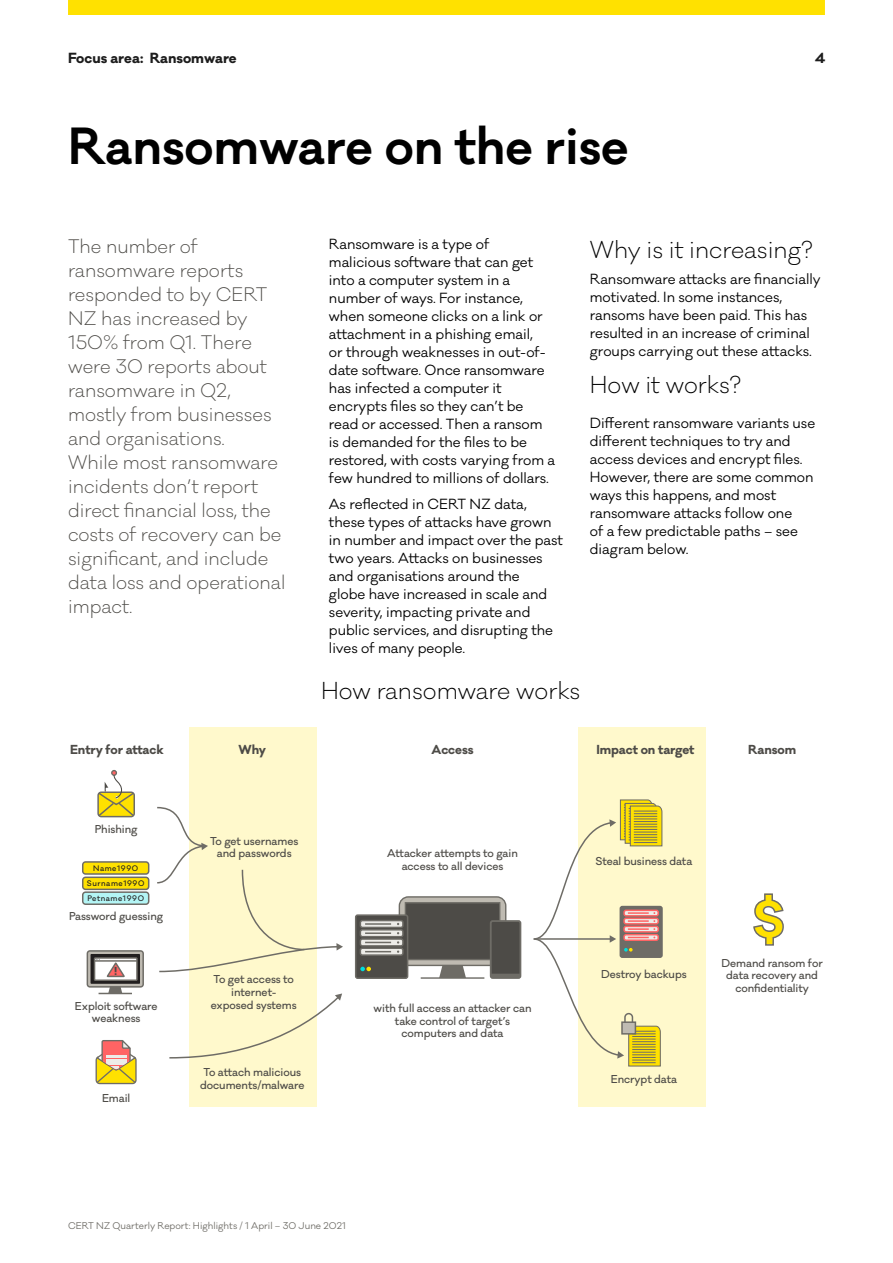
<style>
.page{position:relative;width:893px;height:1263px;background:#fff}
.page>*{position:absolute;margin:0;border:0;box-sizing:border-box;transform-origin:0 0}
.t1{font:700 48.3px "Galano Classic";color:#ffe100}
.Header_1{font:600 48px "Galano Classic";color:#000}
.Header_3{font:300 22.5px "Galano Classic";color:#000}
.Body{font:300 22.5px "Galano Classic";color:#000}
.Intro_large{font:300 18px/24px "Galano Classic";color:#4d4b47}
.Body-2{font:13.5px/18px "Galano Classic";color:#000}
.Page_title{font:700 13.5px "Galano Classic";color:#1d1d1d}
.t2{font:700 12px "Galano Classic";letter-spacing:-.005em;color:#4d4b47}
.t3{font:700 10.65px "Galano Classic";color:#4d4b47}
.t4{font:500 10.5px/12.6px "Galano Classic";letter-spacing:-.005em;color:#4d4b47;text-align:center}
.t5{font:9px "Galano Classic";color:#6e6c66}
.t6{font:500 7.35px/15.1px "Galano Classic";letter-spacing:.075em;color:#221f1f;text-align:center}
</style>
<div class="page">
<div style="left:68px;top:0;width:757px;height:15px;background:#ffe100"></div>
<div style="left:189px;top:728px;width:128px;height:379px;background:#fff9cc"></div>
<div style="left:578px;top:728px;width:128px;height:379px;background:#fff9cc"></div>
<svg style="left:157px;top:806px;width:186px;height:167px"></svg>
<svg style="left:169px;top:993px;width:173px;height:66px"></svg>
<svg style="left:87px;top:951px;width:56px;height:36px"></svg>
<div style="left:87px;top:950px;width:57px;height:37px;border:2px solid #6e6c66;border-radius:3px"></div>
<div style="left:91px;top:954px;width:49px;height:30px;background:#221f1f"></div>
<svg style="left:108px;top:987px;width:14px;height:6px"></svg>
<hr style="left:99px;top:993px;width:33px;height:1px;background:#6e6c66">
<div style="left:95px;top:958px;width:42px;height:22px;background:#fff"></div>
<div style="left:94px;top:957px;width:44px;height:24px;border:2px solid #6e6c66"></div>
<hr style="left:95px;top:960px;width:42px;height:2px;background:#6e6c66">
<svg style="left:106px;top:961px;width:20px;height:17px"></svg>
<div style="left:399px;top:897px;width:107px;height:68px;background:linear-gradient(to right,#bfbbb2,#bfbbb2);border-radius:9px"></div>
<div style="left:399px;top:896px;width:107px;height:70px;border:1px solid #6e6c66;border-radius:9px"></div>
<div style="left:405px;top:903px;width:95px;height:56px;background:#4d4b47"></div>
<div style="left:405px;top:902px;width:95px;height:58px;border:1px solid #6e6c66"></div>
<svg style="left:439px;top:965px;width:27px;height:12px"></svg>
<hr style="left:421px;top:977px;width:63px;height:2px;background:#6e6c66">
<div style="left:83px;top:862px;width:66px;height:12px;background:#ffe100;border-radius:3px"></div>
<div style="left:82px;top:861px;width:67px;height:14px;border:2px solid #6e6c66;border-radius:3px"></div>
<div style="left:83px;top:877px;width:66px;height:12px;background:#ffe100;border-radius:3px"></div>
<div style="left:82px;top:876px;width:67px;height:14px;border:2px solid #6e6c66;border-radius:3px"></div>
<div style="left:83px;top:892px;width:66px;height:12px;background:#b3f5f5;border-radius:3px"></div>
<div style="left:82px;top:891px;width:67px;height:14px;border:2px solid #6e6c66;border-radius:3px"></div>
<div style="left:356px;top:915px;width:52px;height:63px;background:#4d4b47;border-radius:2px"></div>
<div style="left:355px;top:914px;width:53px;height:65px;border:2px solid #6e6c66;border-radius:2px"></div>
<svg style="left:360px;top:920px;width:43px;height:7px"></svg>
<div style="left:360px;top:920px;width:44px;height:8px;border:2px solid #6e6c66;border-radius:2px"></div>
<svg style="left:360px;top:948px;width:43px;height:7px"></svg>
<div style="left:360px;top:947px;width:44px;height:9px;border:2px solid #6e6c66;border-radius:2px"></div>
<hr style="left:365px;top:923px;width:26px;height:2px;background:#6e6c66">
<svg style="left:360px;top:930px;width:43px;height:7px"></svg>
<div style="left:360px;top:929px;width:44px;height:8px;border:2px solid #6e6c66;border-radius:2px"></div>
<hr style="left:365px;top:932px;width:26px;height:2px;background:#6e6c66">
<svg style="left:360px;top:939px;width:43px;height:7px"></svg>
<div style="left:360px;top:938px;width:44px;height:9px;border:2px solid #6e6c66;border-radius:2px"></div>
<svg style="left:365px;top:942px;width:26px;height:1px"></svg>
<svg style="left:365px;top:951px;width:26px;height:1px"></svg>
<svg style="left:360px;top:967px;width:11px;height:4px"></svg>
<div style="left:491px;top:921px;width:29px;height:57px;background:#4d4b47;border-radius:2px"></div>
<div style="left:490px;top:920px;width:31px;height:59px;border:2px solid #6e6c66;border-radius:2px"></div>
<svg style="left:491px;top:974px;width:29px;height:4px"></svg>
<svg style="left:753px;top:893px;width:31px;height:53px"></svg>
<svg style="left:533px;top:799px;width:130px;height:268px"></svg>
<svg style="left:95px;top:1040px;width:42px;height:45px"></svg>
<svg style="left:97px;top:770px;width:38px;height:48px"></svg>
<p class="Page_title" style="left:68px;top:48px;width:170px">Focus area: Ransomware</p>
<p class="Header_1" style="left:68px;top:114px;width:562px">Ransomware on the rise</p>
<p class="Page_title" style="left:815px;top:48px;width:11px">4</p>
<p class="Intro_large" style="left:68px;top:235px;width:219px">The number of ransomware reports responded to by CERT<br>NZ has increased by<br>150% from Q1. There were 30 reports about ransomware in Q2, mostly from businesses and organisations.<br>While most ransomware incidents don’t report direct financial loss, the costs of recovery can be significant, and include data loss and operational impact.</p>
<p class="Body-2" style="left:329px;top:235px;width:228px">Ransomware is a type of<br>malicious software that can get into a computer system in a number of ways. For instance, when someone clicks on a link or attachment in a phishing email,<br>or through weaknesses in out-of&shy;date software. Once ransomware has infected a computer it encrypts files so they can’t be read or accessed. Then a ransom is demanded for the files to be restored, with costs varying from a few hundred to millions of dollars.</p>
<p class="Body-2" style="left:329px;top:495px;width:236px">As reflected in CERT NZ data, these types of attacks have grown in number and impact over the past two years. Attacks on businesses and organisations around the<br>globe have increased in scale and severity, impacting private and public services, and disrupting the lives of many people.</p>
<p class="Header_3" style="left:321px;top:676px;width:261px">How ransomware works</p>
<p class="Body" style="left:590px;top:235px;width:224px">Why is it increasing?</p>
<p class="Body-2" style="left:590px;top:270px;width:232px">Ransomware attacks are financially motivated. In some instances, ransoms have been paid. This has resulted in an increase of criminal groups carrying out these attacks.</p>
<p class="Header_3" style="left:590px;top:370px;width:153px">How it works?</p>
<p class="Body-2" style="left:590px;top:414px;width:227px">Different ransomware variants use different techniques to try and access devices and encrypt files.<br>However, there are some common ways this happens, and most ransomware attacks follow one<br>of a few predictable paths – see diagram below.</p>
<p class="t2" style="left:70px;top:741px;width:95px">Entry for attack</p>
<p class="t2" style="left:238px;top:741px;width:29px">Why</p>
<p class="t2" style="left:432px;top:741px;width:44px">Access</p>
<p class="t2" style="left:596px;top:741px;width:99px">Impact on target</p>
<p class="t2" style="left:748px;top:741px;width:50px">Ransom</p>
<p class="t4" style="left:95px;top:823px;width:44px">Phishing</p>
<p class="t6" style="left:87px;top:861px;width:59px">Name1990<br>Surname1990<br>Petname1990</p>
<p class="t4" style="left:69px;top:910px;width:95px">Password guessing</p>
<p class="t3" style="left:114px;top:964px;width:5px">!</p>
<p class="t4" style="left:210px;top:834px;width:90px">To get usernames and passwords</p>
<p class="t4" style="left:214px;top:973px;width:82px">To get access to internet-</p>
<p class="t4" style="left:75px;top:999px;width:84px">Exploit software</p>
<p class="t4" style="left:211px;top:998px;width:87px">exposed systems</p>
<p class="t4" style="left:92px;top:1012px;width:50px">weakness</p>
<p class="t4" style="left:102px;top:1092px;width:30px">Email</p>
<p class="t4" style="left:200px;top:1066px;width:106px">To attach malicious documents/malware</p>
<p class="t4" style="left:387px;top:847px;width:132px">Attacker attempts to gain access to all devices</p>
<p class="t4" style="left:374px;top:1002px;width:159px">with full access an attacker can take control of target’s computers and data</p>
<p class="t5" style="left:68px;top:1220px;width:279px">CERT NZ Quarterly Report: Highlights / 1 April – 30 June 2021</p>
<p class="t4" style="left:595px;top:855px;width:98px">Steal business data</p>
<p class="t4" style="left:601px;top:967px;width:87px">Destroy backups</p>
<p class="t1" style="left:752px;top:887px;width:34px">$</p>
<p class="t4" style="left:721px;top:957px;width:103px">Demand ransom for data recovery and confidentiality</p>
<p class="t4" style="left:611px;top:1073px;width:68px">Encrypt data</p>
</div>
